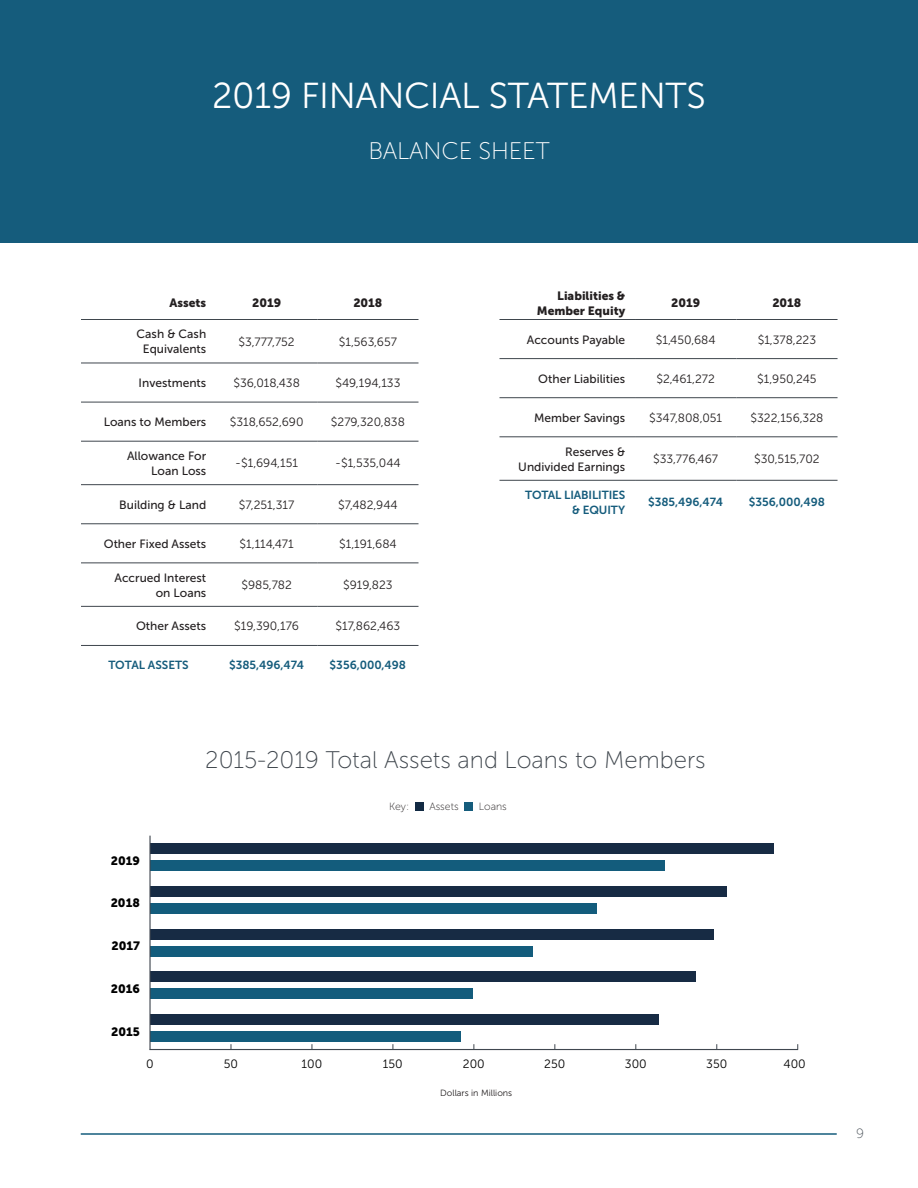
<style>
.page{position:relative;width:918px;height:1188px;background:#fff}
.page>*{position:absolute;margin:0;border:0;box-sizing:border-box;transform-origin:0 0}
.t1{font:36px "Museo Sans 300";letter-spacing:-.01em;color:#fff}
.t2{font:24px "Museo Sans 100";color:#3f464d}
.t3{font:24px "Museo Sans 100";letter-spacing:-.01em;color:#fff}
.t4{font:13.5px "Museo Sans 100";color:#4d545b}
.t5{font:12px "Museo Sans 300";color:#231f20}
.t6{font:12px/15px "Museo Sans 500";color:#231f20;text-align:right}
.t7{font:12px/15px "Museo Sans 900";color:#231f20;text-align:right}
.t8{font:12px "Museo Sans 300";color:#000}
.t9{font:12px "Museo Sans 900";color:#000}
.t10{font:11.7px/15px "Museo Sans 700";color:#155c7c;text-align:right}
.t11{font:10.5px "Museo Sans 100";color:#231f20}
.t12{font:9px "Museo Sans 300";color:#231f20}
</style>
<div class="page">
<div style="left:0;top:0;width:918px;height:243px;background:#155c7c"></div>
<hr style="left:216px;top:645px;width:101px;height:1px;background:#3f464d">
<hr style="left:317px;top:645px;width:101px;height:1px;background:#3f464d">
<hr style="left:81px;top:606px;width:135px;height:1px;background:#3f464d">
<hr style="left:216px;top:606px;width:101px;height:1px;background:#3f464d">
<hr style="left:81px;top:319px;width:135px;height:1px;background:#3f464d">
<hr style="left:216px;top:319px;width:101px;height:1px;background:#3f464d">
<hr style="left:317px;top:319px;width:101px;height:1px;background:#3f464d">
<hr style="left:81px;top:363px;width:135px;height:1px;background:#3f464d">
<hr style="left:216px;top:363px;width:101px;height:1px;background:#3f464d">
<hr style="left:81px;top:402px;width:135px;height:1px;background:#3f464d">
<hr style="left:216px;top:402px;width:101px;height:1px;background:#3f464d">
<hr style="left:81px;top:441px;width:135px;height:1px;background:#3f464d">
<hr style="left:216px;top:441px;width:101px;height:1px;background:#3f464d">
<hr style="left:81px;top:484px;width:135px;height:1px;background:#3f464d">
<hr style="left:216px;top:484px;width:101px;height:1px;background:#3f464d">
<hr style="left:81px;top:524px;width:135px;height:1px;background:#3f464d">
<hr style="left:216px;top:524px;width:101px;height:1px;background:#3f464d">
<hr style="left:81px;top:563px;width:135px;height:1px;background:#3f464d">
<hr style="left:216px;top:563px;width:101px;height:1px;background:#3f464d">
<hr style="left:317px;top:363px;width:101px;height:1px;background:#3f464d">
<hr style="left:317px;top:402px;width:101px;height:1px;background:#3f464d">
<hr style="left:317px;top:441px;width:101px;height:1px;background:#3f464d">
<hr style="left:317px;top:484px;width:101px;height:1px;background:#3f464d">
<hr style="left:317px;top:524px;width:101px;height:1px;background:#3f464d">
<hr style="left:317px;top:563px;width:101px;height:1px;background:#3f464d">
<hr style="left:317px;top:606px;width:101px;height:1px;background:#3f464d">
<hr style="left:81px;top:645px;width:135px;height:1px;background:#3f464d">
<hr style="left:499px;top:397px;width:136px;height:1px;background:#3f464d">
<hr style="left:635px;top:397px;width:101px;height:1px;background:#3f464d">
<hr style="left:736px;top:397px;width:102px;height:1px;background:#3f464d">
<hr style="left:635px;top:480px;width:101px;height:1px;background:#3f464d">
<hr style="left:736px;top:480px;width:102px;height:1px;background:#3f464d">
<hr style="left:499px;top:319px;width:136px;height:1px;background:#3f464d">
<hr style="left:635px;top:319px;width:101px;height:1px;background:#3f464d">
<hr style="left:736px;top:319px;width:102px;height:1px;background:#3f464d">
<hr style="left:499px;top:358px;width:136px;height:1px;background:#3f464d">
<hr style="left:635px;top:358px;width:101px;height:1px;background:#3f464d">
<hr style="left:736px;top:358px;width:102px;height:1px;background:#3f464d">
<hr style="left:635px;top:437px;width:101px;height:1px;background:#3f464d">
<hr style="left:736px;top:437px;width:102px;height:1px;background:#3f464d">
<hr style="left:499px;top:437px;width:136px;height:1px;background:#3f464d">
<hr style="left:499px;top:480px;width:136px;height:1px;background:#3f464d">
<div style="left:150px;top:860px;width:515px;height:11px;background:#135c7c"></div>
<div style="left:150px;top:903px;width:447px;height:10px;background:#135c7c"></div>
<div style="left:150px;top:946px;width:382px;height:10px;background:#135c7c"></div>
<div style="left:150px;top:989px;width:322px;height:10px;background:#135c7c"></div>
<div style="left:150px;top:1032px;width:311px;height:10px;background:#135c7c"></div>
<div style="left:150px;top:843px;width:623px;height:11px;background:#172b44"></div>
<div style="left:150px;top:886px;width:576px;height:10px;background:#172b44"></div>
<div style="left:150px;top:929px;width:564px;height:10px;background:#172b44"></div>
<div style="left:150px;top:972px;width:546px;height:10px;background:#172b44"></div>
<div style="left:150px;top:1014px;width:508px;height:11px;background:#172b44"></div>
<hr style="left:149px;top:1049px;width:649px;height:1px;background:#40474f">
<hr style="left:149px;top:836px;width:2px;height:214px;background:#40474f">
<div style="left:415px;top:803px;width:9px;height:8px;background:#122a43"></div>
<div style="left:464px;top:803px;width:9px;height:8px;background:#155c7c"></div>
<hr style="left:81px;top:1133px;width:756px;height:2px;background:#155c7c">
<h1 class="t1" style="left:212px;top:76px;width:495px">2019 FINANCIAL STATEMENTS</h1>
<h2 class="t3" style="left:368px;top:138px;width:183px">BALANCE SHEET</h2>
<p class="t7" style="left:170px;top:295px;width:38px">Assets</p>
<p class="t7" style="left:252px;top:295px;width:30px">2019</p>
<p class="t7" style="left:353px;top:295px;width:31px">2018</p>
<p class="t6" style="left:137px;top:327px;width:71px;text-align:center">Cash &amp; Cash<br>Equivalents</p>
<p class="t5" style="left:239px;top:335px;width:58px">$3,777,752</p>
<p class="t5" style="left:339px;top:335px;width:60px">$1,563,657</p>
<p class="t6" style="left:139px;top:375px;width:69px">Investments</p>
<p class="t5" style="left:233px;top:376px;width:68px">$36,018,438</p>
<p class="t5" style="left:335px;top:376px;width:67px">$49,194,133</p>
<p class="t6" style="left:104px;top:415px;width:104px">Loans to Members</p>
<p class="t5" style="left:230px;top:416px;width:75px">$318,652,690</p>
<p class="t5" style="left:331px;top:416px;width:76px">$279,320,838</p>
<p class="t6" style="left:127px;top:448px;width:81px">Allowance For<br>Loan Loss</p>
<p class="t5" style="left:235px;top:457px;width:64px">-$1,694,151</p>
<p class="t5" style="left:335px;top:457px;width:67px">-$1,535,044</p>
<p class="t6" style="left:119px;top:497px;width:89px">Building &amp; Land</p>
<p class="t5" style="left:239px;top:498px;width:57px">$7,251,317</p>
<p class="t5" style="left:338px;top:498px;width:61px">$7,482,944</p>
<p class="t6" style="left:104px;top:536px;width:104px">Other Fixed Assets</p>
<p class="t5" style="left:240px;top:537px;width:56px">$1,114,471</p>
<p class="t5" style="left:339px;top:537px;width:59px">$1,191,684</p>
<p class="t6" style="left:115px;top:570px;width:93px">Accrued Interest on Loans</p>
<p class="t5" style="left:241px;top:579px;width:52px">$985,782</p>
<p class="t5" style="left:343px;top:579px;width:51px">$919,823</p>
<p class="t6" style="left:136px;top:619px;width:72px">Other Assets</p>
<p class="t5" style="left:234px;top:620px;width:66px">$19,390,176</p>
<p class="t5" style="left:335px;top:620px;width:66px">$17,862,463</p>
<p class="t10" style="left:108px;top:658px;width:82px">TOTAL ASSETS</p>
<p class="t10" style="left:229px;top:658px;width:77px">$385,496,474</p>
<p class="t10" style="left:330px;top:658px;width:78px">$356,000,498</p>
<p class="t7" style="left:537px;top:288px;width:90px">Liabilities &amp;<br>Member Equity</p>
<p class="t7" style="left:671px;top:295px;width:30px">2019</p>
<p class="t7" style="left:772px;top:295px;width:31px">2018</p>
<p class="t6" style="left:527px;top:332px;width:100px">Accounts Payable</p>
<p class="t5" style="left:656px;top:333px;width:61px">$1,450,684</p>
<p class="t5" style="left:758px;top:333px;width:60px">$1,378,223</p>
<p class="t6" style="left:538px;top:371px;width:88px">Other Liabilities</p>
<p class="t5" style="left:657px;top:372px;width:60px">$2,461,272</p>
<p class="t5" style="left:757px;top:372px;width:61px">$1,950,245</p>
<p class="t6" style="left:534px;top:410px;width:93px">Member Savings</p>
<p class="t5" style="left:649px;top:411px;width:74px">$347,808,051</p>
<p class="t5" style="left:750px;top:411px;width:74px">$322,156,328</p>
<p class="t6" style="left:518px;top:444px;width:108px">Reserves &amp;<br>Undivided Earnings</p>
<p class="t5" style="left:653px;top:452px;width:66px">$33,776,467</p>
<p class="t5" style="left:754px;top:452px;width:67px">$30,515,702</p>
<p class="t10" style="left:525px;top:487px;width:102px">TOTAL LIABILITIES &amp; EQUITY</p>
<p class="t10" style="left:648px;top:495px;width:77px">$385,496,474</p>
<p class="t10" style="left:749px;top:495px;width:78px">$356,000,498</p>
<h2 class="t2" style="left:205px;top:747px;width:502px">2015-2019 Total Assets and Loans to Members</h2>
<p class="t9" style="left:111px;top:854px;width:31px">2019</p>
<p class="t9" style="left:111px;top:896px;width:31px">2018</p>
<p class="t9" style="left:111px;top:939px;width:30px">2017</p>
<p class="t9" style="left:111px;top:982px;width:31px">2016</p>
<p class="t9" style="left:111px;top:1025px;width:30px">2015</p>
<p class="t11" style="left:389px;top:801px;width:22px">Key:</p>
<p class="t11" style="left:429px;top:801px;width:31px">Assets</p>
<p class="t11" style="left:479px;top:801px;width:29px">Loans</p>
<p class="t8" style="left:146px;top:1057px;width:9px">0</p>
<p class="t8" style="left:224px;top:1057px;width:16px">50</p>
<p class="t8" style="left:302px;top:1057px;width:22px">100</p>
<p class="t8" style="left:383px;top:1057px;width:21px">150</p>
<p class="t8" style="left:463px;top:1057px;width:23px">200</p>
<p class="t8" style="left:544px;top:1057px;width:23px">250</p>
<p class="t8" style="left:625px;top:1057px;width:23px">300</p>
<p class="t8" style="left:706px;top:1057px;width:23px">350</p>
<p class="t8" style="left:784px;top:1057px;width:24px">400</p>
<p class="t12" style="left:440px;top:1088px;width:74px">Dollars in Millions</p>
<p class="t4" style="left:856px;top:1126px;width:9px">9</p>
</div>
